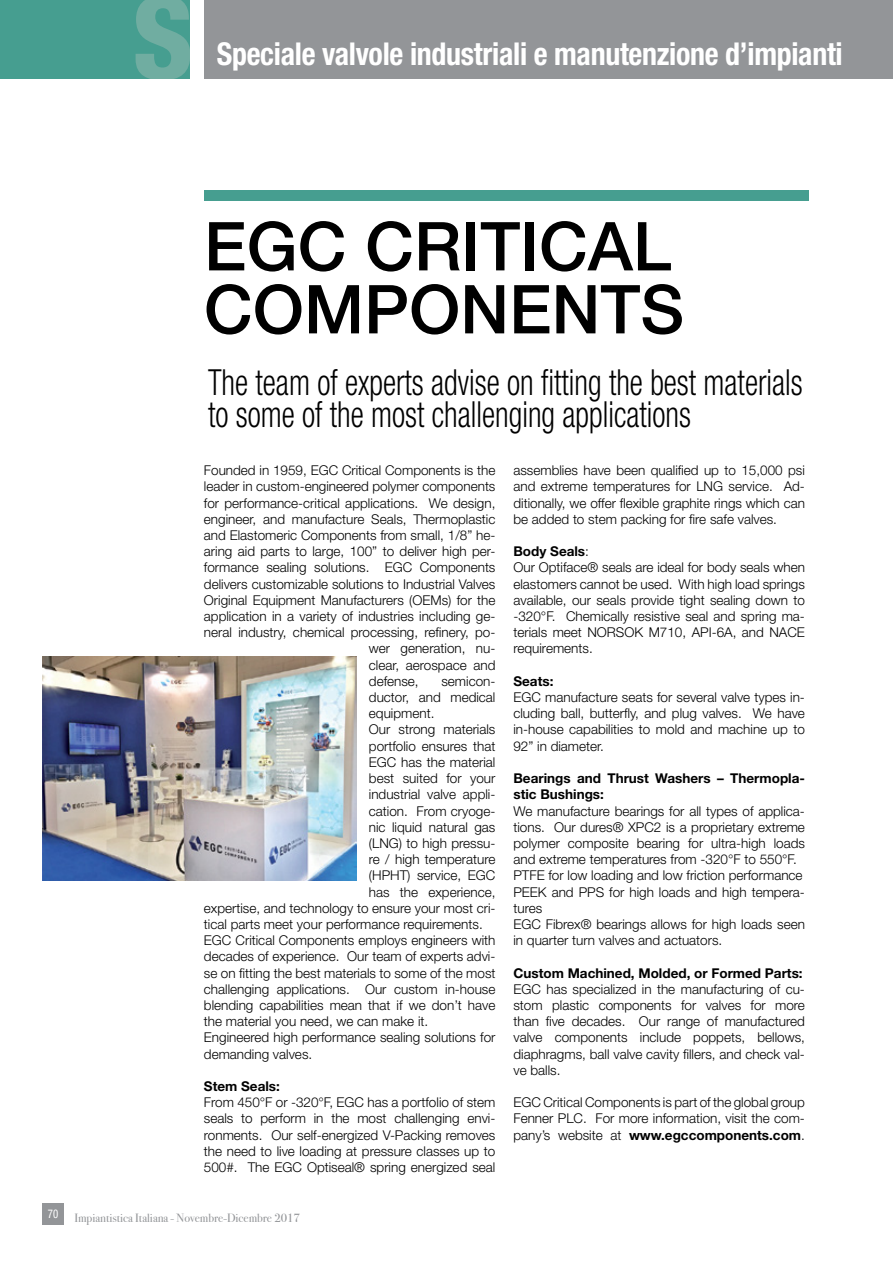
<style>
.page{position:relative;width:893px;height:1263px;background:#fff}
.page>*{position:absolute;margin:0;border:0;box-sizing:border-box;transform-origin:0 0}
.t1{font:500 67.5px/63px "Helvetica Neue LT Std";color:#000}
.t2{font:300 condensed 36px/31.5px "Helvetica Neue LT Std";color:#000;scale:.85 1}
.t3{font:700 condensed 31.5px "Helvetica Neue LT Std";letter-spacing:-.01em;color:#fff;scale:.95 1}
.t4{font:300 13.5px/16.2px "Helvetica Neue LT Std";color:#000;text-align:justify}
.t5{font:700 13.5px/16.2px "Helvetica Neue LT Std";color:#000}
.t6{font:12px "Bodoni Svty Two ITCTT";color:#939598}
.t7{font:condensed 12px "Helvetica Neue LT Std";color:#fff;scale:.9 1}
.s1{font-weight:700}
</style>
<div class="page">
<div style="left:43px;top:1203px;width:21px;height:22px;background:#939598"></div>
<div style="left:0;top:0;width:189px;height:79px;background:#469e90"></div>
<svg style="left:136px;top:0;width:53px;height:79px"></svg>
<div style="left:204px;top:0;width:689px;height:79px;background:#939598"></div>
<div style="left:204px;top:190px;width:605px;height:10px;background:#469e90"></div>
<img style="left:43px;top:656px;width:313px;height:224px">
<h3 class="t3" style="left:217px;top:35px;width:660px">Speciale valvole industriali e manutenzione d’impianti</h3>
<p class="t7" style="left:48px;top:1207px;width:13px">70</p>
<h1 class="t1" style="left:204px;top:214px;width:482px">EGC CRITICAL<br>COMPONENTS</h1>
<h2 class="t2" style="left:208px;top:366px;width:701px">The team of experts advise on fitting the best materials to some of the most challenging applications</h2>
<p class="t4" style="left:204px;top:462px;width:293px">Founded in 1959, EGC Critical Components is the</p>
<p class="t4" style="left:204px;top:478px;width:293px">leader in custom-engineered polymer components</p>
<p class="t4" style="left:204px;top:494px;width:293px">for performance-critical applications. We design,</p>
<p class="t4" style="left:204px;top:511px;width:293px">engineer, and manufacture Seals, Thermoplastic</p>
<p class="t4" style="left:204px;top:527px;width:293px">and Elastomeric Components from small, 1/8” he-</p>
<p class="t4" style="left:204px;top:543px;width:293px">aring aid parts to large, 100” to deliver high per-</p>
<p class="t4" style="left:204px;top:559px;width:293px">formance sealing solutions. EGC Components</p>
<p class="t4" style="left:204px;top:575px;width:293px">delivers customizable solutions to Industrial Valves</p>
<p class="t4" style="left:204px;top:592px;width:293px">Original Equipment Manufacturers (OEMs) for the</p>
<p class="t4" style="left:204px;top:608px;width:293px">application in a variety of industries including ge-</p>
<p class="t4" style="left:204px;top:624px;width:293px">neral industry, chemical processing, refinery, po-</p>
<p class="t4" style="left:369px;top:640px;width:128px">wer generation, nu-</p>
<p class="t4" style="left:369px;top:656px;width:128px">clear, aerospace and</p>
<p class="t4" style="left:369px;top:673px;width:51px">defense,</p>
<p class="t4" style="left:441px;top:673px;width:55px">semicon-</p>
<p class="t4" style="left:369px;top:689px;width:128px">ductor, and medical</p>
<p class="t4" style="left:369px;top:705px;width:67px">equipment.</p>
<p class="t4" style="left:369px;top:721px;width:128px">Our strong materials</p>
<p class="t4" style="left:369px;top:737px;width:128px">portfolio ensures that</p>
<p class="t4" style="left:369px;top:754px;width:128px">EGC has the material</p>
<p class="t4" style="left:369px;top:770px;width:128px">best suited for your</p>
<p class="t4" style="left:369px;top:786px;width:128px">industrial valve appli-</p>
<p class="t4" style="left:369px;top:802px;width:128px">cation. From cryoge-</p>
<p class="t4" style="left:369px;top:818px;width:128px">nic liquid natural gas</p>
<p class="t4" style="left:369px;top:835px;width:128px">(LNG) to high pressu-</p>
<p class="t4" style="left:369px;top:851px;width:128px">re / high temperature</p>
<p class="t4" style="left:369px;top:867px;width:128px">(HPHT) service, EGC</p>
<p class="t4" style="left:369px;top:883px;width:128px">has the experience,</p>
<p class="t4" style="left:204px;top:899px;width:293px">expertise, and technology to ensure your most cri-</p>
<p class="t4" style="left:204px;top:916px;width:280px">tical parts meet your performance requirements.</p>
<p class="t4" style="left:204px;top:932px;width:293px">EGC Critical Components employs engineers with</p>
<p class="t4" style="left:204px;top:948px;width:293px">decades of experience. Our team of experts advi-</p>
<p class="t4" style="left:204px;top:964px;width:293px">se on fitting the best materials to some of the most</p>
<p class="t4" style="left:204px;top:980px;width:293px">challenging applications. Our custom in-house</p>
<p class="t4" style="left:204px;top:997px;width:293px">blending capabilities mean that if we don’t have</p>
<p class="t4" style="left:204px;top:1013px;width:226px">the material you need, we can make it.</p>
<p class="t4" style="left:204px;top:1029px;width:293px">Engineered high performance sealing solutions for</p>
<p class="t4" style="left:204px;top:1045px;width:110px">demanding valves.</p>
<p class="t5" style="left:204px;top:1078px;width:77px">Stem Seals:</p>
<p class="t4" style="left:204px;top:1094px;width:293px">From 450°F or -320°F, EGC has a portfolio of stem seals to perform in the most challenging envi&shy;ronments. Our self-energized V-Packing removes the need to live loading at pressure classes up to 500#. The EGC Optiseal® spring energized seal</p>
<p class="t6" style="left:74px;top:1208px;width:227px">Impiantistica Italiana - Novembre-Dicembre 2017</p>
<p class="t4" style="left:513px;top:462px;width:293px">assemblies have been qualified up to 15,000 psi and extreme temperatures for LNG service. Ad&shy;ditionally, we offer flexible graphite rings which can be added to stem packing for fire safe valves.</p>
<p class="t4" style="left:513px;top:543px;width:293px;text-align:left"><span class="s1">Body Seals</span>:<br>Our Optiface® seals are ideal for body seals when elastomers cannot be used. With high load springs available, our seals provide tight sealing down to -320°F. Chemically resistive seal and spring ma&shy;terials meet NORSOK M710, API-6A, and NACE requirements.</p>
<p class="t5" style="left:513px;top:673px;width:42px">Seats:</p>
<p class="t4" style="left:513px;top:689px;width:293px">EGC manufacture seats for several valve types in&shy;cluding ball, butterfly, and plug valves. We have in-house capabilities to mold and machine up to 92” in diameter.</p>
<p class="t5" style="left:513px;top:770px;width:293px">Bearings and Thrust Washers – Thermopla&shy;stic Bushings:</p>
<p class="t4" style="left:513px;top:802px;width:293px;text-align:left">We manufacture bearings for all types of applica&shy;tions. Our dures® XPC2 is a proprietary extreme polymer composite bearing for ultra-high loads and extreme temperatures from -320°F to 550°F.<br>PTFE for low loading and low friction performance PEEK and PPS for high loads and high tempera&shy;tures<br>EGC Fibrex® bearings allows for high loads seen in quarter turn valves and actuators.</p>
<p class="t5" style="left:513px;top:964px;width:291px">Custom Machined, Molded, or Formed Parts:</p>
<p class="t4" style="left:513px;top:980px;width:293px">EGC has specialized in the manufacturing of cu&shy;stom plastic components for valves for more than five decades. Our range of manufactured valve components include poppets, bellows, diaphragms, ball valve cavity fillers, and check val&shy;ve balls.</p>
<p class="t4" style="left:513px;top:1094px;width:293px">EGC Critical Components is part of the global group Fenner PLC. For more information, visit the com&shy;pany’s website at <span class="s1">www.egccomponents.com</span>.</p>
</div>
